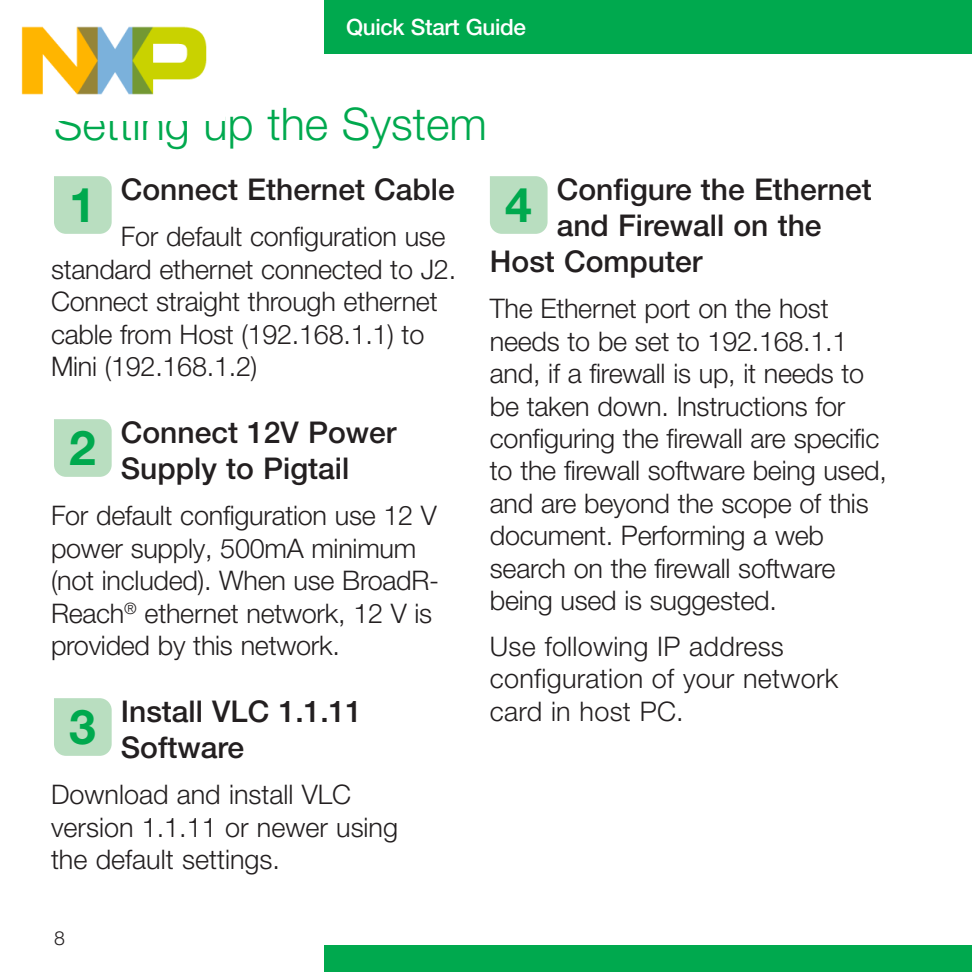
<style>
.page{position:relative;width:972px;height:972px;background:#fff}
.page>*{position:absolute;margin:0;border:0;box-sizing:border-box;transform-origin:0 0}
.t1{font:700 48px "Helvetica Neue LT Pro";color:#00a94e}
.QSG-Headline{font:300 45px "Helvetica Neue LT Pro";color:#00a94e}
.QSG-Step_Body_Text{font:500 30px/36px "Helvetica Neue LT Pro";color:#231f20}
.QSG-Step_Body_Text-2{font:300 27px/32.4px "Helvetica Neue LT Pro";letter-spacing:-.01em;color:#231f20}
.QSG-Step_Body_Text-3{font:300 27px/32.4px "Helvetica Neue LT Pro";letter-spacing:.01em;color:#231f20}
.t2{font:500 22.5px "Helvetica Neue LT Pro";letter-spacing:-.015em;color:#fff}
.t3{font:300 19.5px "Helvetica Neue LT Pro";color:#231f20}
</style>
<div class="page">
<div style="left:324px;top:0;width:648px;height:54px;background:#00a94e"></div>
<div style="left:324px;top:945px;width:648px;height:27px;background:#00a94e"></div>
<svg style="left:490px;top:176px;width:58px;height:58px;background:#bbdfc2"></svg>
<svg style="left:54px;top:176px;width:58px;height:58px;background:#bbdfc2"></svg>
<svg style="left:54px;top:419px;width:58px;height:58px;background:#bbdfc2"></svg>
<svg style="left:54px;top:698px;width:58px;height:58px;background:#bbdfc2"></svg>
<img style="left:21px;top:26px;width:186px;height:69px">
<p class="t2" style="left:346px;top:13px;width:182px">Quick Start Guide</p>
<p class="QSG-Headline" style="left:54px;top:97px;width:434px">Setting up the System</p>
<p class="t1" style="left:69px;top:175px;width:28px">1</p>
<p class="QSG-Step_Body_Text" style="left:121px;top:171px;width:335px">Connect Ethernet Cable</p>
<p class="QSG-Step_Body_Text-2" style="left:51px;top:220px;width:407px;text-indent:70px">For default configuration use standard ethernet connected to J2.<br>Connect straight through ethernet cable from Host (192.168.1.1) to<br>Mini (192.168.1.2)</p>
<p class="QSG-Step_Body_Text" style="left:557px;top:171px;width:317px">Configure the Ethernet</p>
<p class="QSG-Step_Body_Text" style="left:557px;top:207px;width:266px">and Firewall on the</p>
<p class="QSG-Step_Body_Text" style="left:490px;top:243px;width:214px">Host Computer</p>
<p class="QSG-Step_Body_Text-2" style="left:490px;top:292px;width:398px">The Ethernet port on the host needs to be set to 192.168.1.1 and, if a firewall is up, it needs to be taken down. Instructions for configuring the firewall are specific to the firewall software being used, and are beyond the scope of this document. Performing a web search on the firewall software being used is suggested.</p>
<p class="QSG-Step_Body_Text-3" style="left:490px;top:629px;width:350px">Use following IP address configuration of your network card in host PC.</p>
<p class="t1" style="left:505px;top:175px;width:28px">4</p>
<p class="QSG-Step_Body_Text" style="left:121px;top:414px;width:277px">Connect 12V Power<br>Supply to Pigtail</p>
<p class="QSG-Step_Body_Text-2" style="left:51px;top:499px;width:390px">For default configuration use 12 V power supply, 500mA minimum (not included). When use BroadR-<br>Reach<sup>®</sup> ethernet network, 12 V is provided by this network.</p>
<p class="t1" style="left:69px;top:418px;width:28px">2</p>
<p class="QSG-Step_Body_Text" style="left:121px;top:693px;width:243px">Install VLC 1.1.11<br>Software</p>
<p class="QSG-Step_Body_Text-2" style="left:51px;top:778px;width:349px">Download and install VLC version 1.1.11 or newer using the default settings.</p>
<p class="t1" style="left:69px;top:697px;width:28px">3</p>
<p class="t3" style="left:54px;top:926px;width:12px">8</p>
</div>
